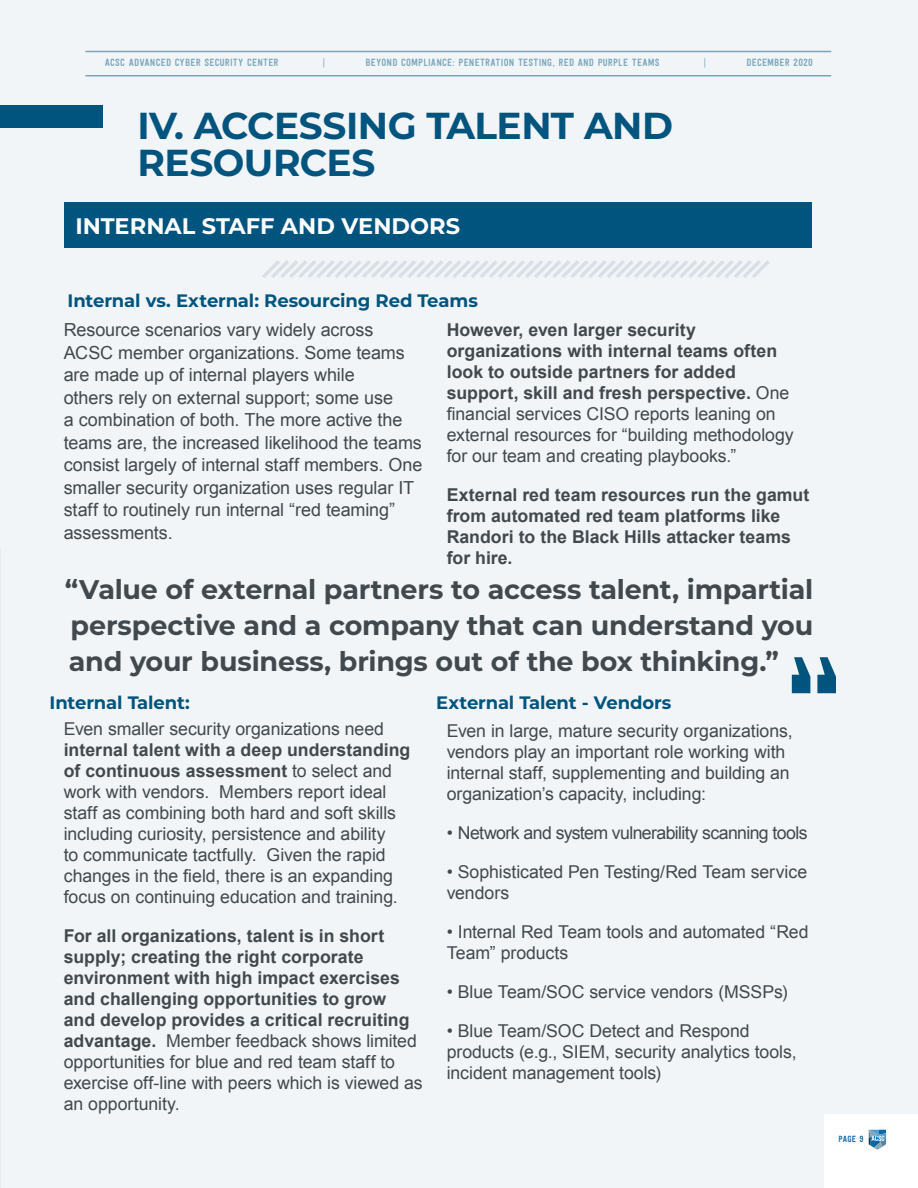
<style>
.page{position:relative;width:918px;height:1188px;background:#f1f5f7}
.page>*{position:absolute;margin:0;border:0;box-sizing:border-box;transform-origin:0 0}
.t1{font:700 37.5px/37.5px "Montserrat";letter-spacing:-.015em;color:#00547e}
.t2{font:700 27px/36px "Montserrat";letter-spacing:-.01em;color:#42494e;text-align:justify}
.t3{font:700 22.5px "Montserrat";color:#fff}
.Body_Copy_-_indent{font:18px/22.5px "Arial";letter-spacing:-.005em;color:#42494e}
.t4{font:700 18px "Montserrat";letter-spacing:-.01em;color:#00547e}
.Body_Copy_-_indent-2{font:17.7px/21px "Arial";letter-spacing:-.005em;color:#42494e}
.Body_Copy_-_indent-3{font:700 17.7px/21px "Arial";color:#42494e}
.Body_Copy_-_indent-4{font:17.7px "Arial";letter-spacing:-.035em;color:#42494e}
.t5{font:10.5px "Festivo Letters No 19";letter-spacing:.015em;color:#00547e}
.Body_Copy_-_indent-5{font:9px "Festivo Letters No 19";color:#0f66a1}
.s1{font-weight:400}
.s2{font-weight:700}
</style>
<div class="page">
<div style="left:824px;top:1115px;width:94px;height:73px;background:#fff"></div>
<svg style="left:869px;top:1130px;width:17px;height:20px"></svg>
<hr style="left:0;top:549px;width:1px;height:639px;background:#e6ecf0">
<div style="left:0;top:105px;width:102px;height:22px;background:#00547e"></div>
<div style="left:65px;top:202px;width:747px;height:45px;background:#00547e"></div>
<svg style="left:792px;top:657px;width:44px;height:36px"></svg>
<svg style="left:262px;top:260px;width:508px;height:18px"></svg>
<hr style="left:85px;top:75px;width:746px;height:1px;background:#00547e">
<hr style="left:85px;top:51px;width:746px;height:1px;background:#00547e">
<p class="t5" style="left:105px;top:56px;width:176px">ACSC ADVANCED CYBER SECURITY CENTER</p>
<p class="t5" style="left:323px;top:56px;width:4px">|</p>
<p class="t5" style="left:365px;top:56px;width:296px">BEYOND COMPLIANCE: PENETRATION TESTING, RED AND PURPLE TEAMS</p>
<p class="t5" style="left:704px;top:56px;width:4px">|</p>
<p class="t5" style="left:746px;top:56px;width:68px">DECEMBER 2020</p>
<h3 class="t1" style="left:137px;top:105px;width:537px">IV. ACCESSING TALENT AND<br>RESOURCES</h3>
<h3 class="t3" style="left:75px;top:209px;width:386px">INTERNAL STAFF AND VENDORS</h3>
<h5 class="t4" style="left:68px;top:288px;width:412px">Internal vs. External: Resourcing Red Teams</h5>
<p class="Body_Copy_-_indent" style="left:64px;top:319px;width:360px">Resource scenarios vary widely across ACSC member organizations. Some teams are made up of internal players while<br>others rely on external support; some use<br>a combination of both. The more active the teams are, the increased likelihood the teams consist largely of internal staff members. One smaller security organization uses regular IT staff to routinely run internal “red teaming” assessments.</p>
<p class="Body_Copy_-_indent-3" style="left:447px;top:320px;width:349px">However, even larger security organizations with internal teams often look to outside partners for added support, skill and fresh perspective. <span class="s1">One financial services CISO reports leaning on external resources for “building methodology for our team and creating playbooks.”</span></p>
<p class="Body_Copy_-_indent-3" style="left:447px;top:485px;width:364px">External red team resources run the gamut from automated red team platforms like<br>Randori to the Black Hills attacker teams for hire.</p>
<h3 class="t2" style="left:65px;top:570px;width:750px">“Value of external partners to access talent, impartial perspective and a company that can understand you and your business, brings out of the box thinking.”</h3>
<h5 class="t4" style="left:50px;top:690px;width:142px">Internal Talent:</h5>
<h5 class="t4" style="left:436px;top:690px;width:237px">External Talent - Vendors</h5>
<p class="Body_Copy_-_indent-2" style="left:64px;top:719px;width:348px">Even smaller security organizations need <span class="s2">internal talent with a deep understanding of continuous assessment</span> to select and work with vendors. Members report ideal staff as combining both hard and soft skills including curiosity, persistence and ability<br>to communicate tactfully. Given the rapid changes in the field, there is an expanding focus on continuing education and training.</p>
<p class="Body_Copy_-_indent-3" style="left:64px;top:926px;width:360px">For all organizations, talent is in short supply; creating the right corporate environment with high impact exercises and challenging opportunities to grow<br>and develop provides a critical recruiting advantage. <span class="s1">Member feedback shows limited opportunities for blue and red team staff to exercise off-line with peers which is viewed as an opportunity.</span></p>
<p class="Body_Copy_-_indent-2" style="left:447px;top:721px;width:347px">Even in large, mature security organizations, vendors play an important role working with internal staff, supplementing and building an organization’s capacity, including:</p>
<p class="Body_Copy_-_indent-4" style="left:447px;top:822px;width:362px">• Network and system vulnerability scanning tools</p>
<p class="Body_Copy_-_indent-2" style="left:447px;top:862px;width:362px">• Sophisticated Pen Testing/Red Team service vendors</p>
<p class="Body_Copy_-_indent-2" style="left:447px;top:922px;width:363px">• Internal Red Team tools and automated “Red<br>Team” products</p>
<p class="Body_Copy_-_indent-2" style="left:447px;top:982px;width:342px">• Blue Team/SOC service vendors (MSSPs)</p>
<p class="Body_Copy_-_indent-2" style="left:447px;top:1021px;width:352px">• Blue Team/SOC Detect and Respond products (e.g., SIEM, security analytics tools, incident management tools)</p>
<p class="Body_Copy_-_indent-5" style="left:839px;top:1134px;width:26px">PAGE 9</p>
</div>
